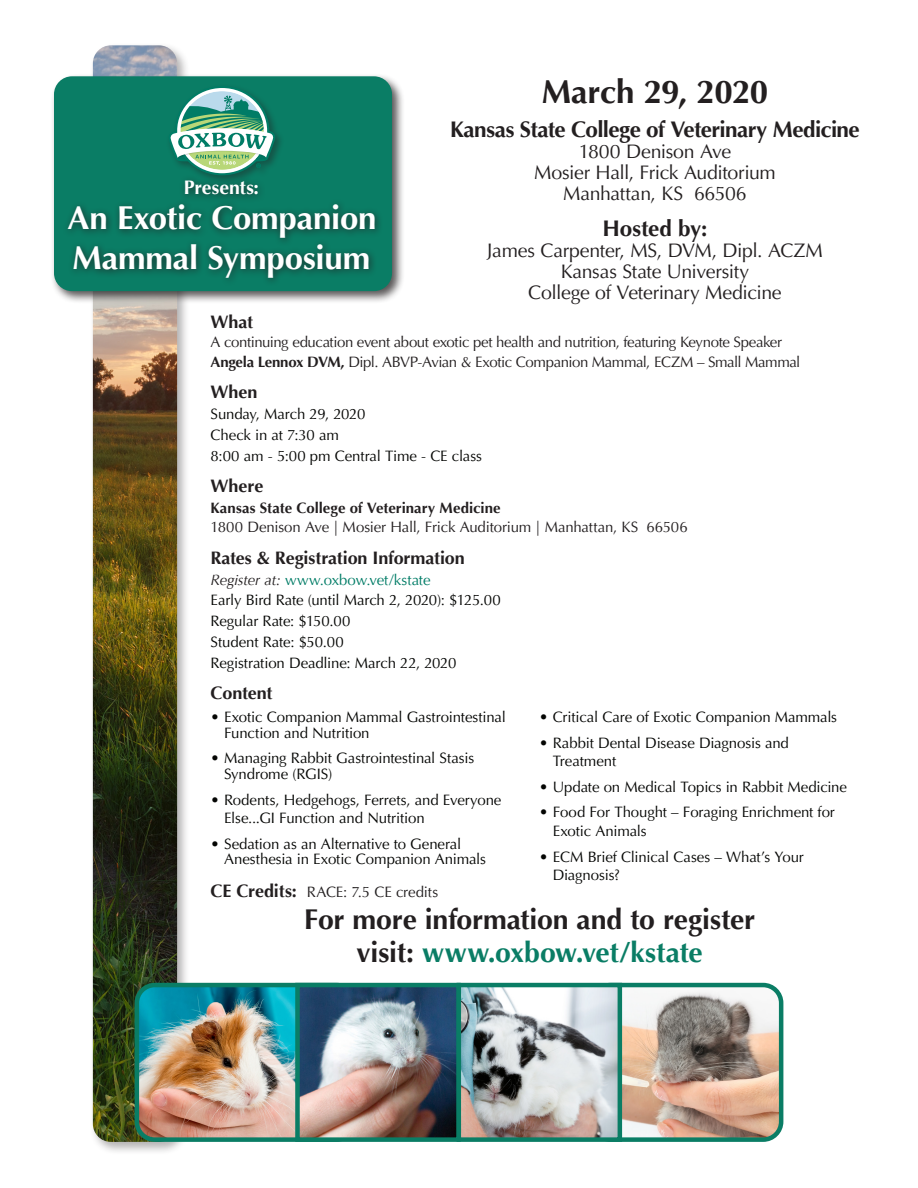
<style>
.page{position:relative;width:918px;height:1188px;background:#fff}
.page>*{position:absolute;margin:0;border:0;box-sizing:border-box;transform-origin:0 0}
.t1{font:700 33.15px "Optima LT";letter-spacing:-.015em;color:#231f20}
.t2{font:700 33px/39.6px "Optima LT";letter-spacing:-.005em;color:#fff}
.t3{font:700 28.5px/33px "Optima LT";letter-spacing:-.01em;color:#231f20;text-align:center}
.t4{font:700 22.5px "Optima LT";letter-spacing:-.025em;color:#231f20}
.t5{font:700 22.5px "Optima LT";letter-spacing:-.005em;color:#231f20}
.t6{font:19.5px "Optima LT";letter-spacing:-.02em;color:#231f20}
.t7{font:700 19.5px "Optima LT";letter-spacing:-.005em;color:#fff}
.Body_copy_content{font:700 18px "Optima LT";letter-spacing:-.005em;color:#231f20}
.Subject_subhead{font:700 18px "Optima LT";color:#231f20}
.Body_copy_content-2{font:15px/18.8px "Optima LT";letter-spacing:-.01em;color:#040503}
.Body_copy_content-3{font:15px/19.5px "Optima LT";letter-spacing:-.025em;color:#231f20}
.Body_copy_content-4{font:15px "Optima LT";color:#007c66}
.Subject_subhead-2{font:15px "Optima LT";letter-spacing:-.01em;color:#231f20}
.s1{font-weight:700}
.s2{font-style:italic;color:#231f20}
.s3{font-weight:700;font-size:18px}
.s4{color:#0a7d65}
</style>
<div class="page">
<div style="left:89px;top:42px;width:101px;height:1113px;background:#231f20;opacity:.34"></div>
<img style="left:93px;top:45px;width:84px;height:1097px">
<div style="left:51px;top:73px;width:354px;height:231px;background:#231f20;opacity:.75"></div>
<div style="left:54px;top:76px;width:338px;height:215px;background:#0a7d65;border-radius:18px"></div>
<div style="left:62px;top:199px;width:322px;height:87px;background:#231f20;opacity:.75"></div>
<svg style="left:170px;top:88px;width:105px;height:87px"></svg>
<div style="left:179px;top:175px;width:87px;height:28px;background:#231f20;opacity:.75"></div>
<img style="left:622px;top:988px;width:156px;height:149px">
<div style="left:591px;top:983px;width:192px;height:159px;border:4px solid #0a7d65;border-radius:18px"></div>
<img style="left:137px;top:985px;width:158px;height:155px">
<div style="left:135px;top:983px;width:222px;height:159px;border:4px solid #0a7d65;border-radius:18px"></div>
<img style="left:300px;top:988px;width:317px;height:149px">
<div style="left:457px;top:983px;width:165px;height:159px;border:4px solid #0a7d65"></div>
<div style="left:295px;top:983px;width:166px;height:159px;border:4px solid #0a7d65"></div>
<p class="t7" style="left:184px;top:176px;width:77px">Presents:</p>
<p class="t2" style="left:68px;top:199px;width:310px">An Exotic Companion<br>Mammal Symposium</p>
<p class="t1" style="left:542px;top:73px;width:228px">March 29, 2020</p>
<p class="t4" style="left:450px;top:116px;width:411px">Kansas State College of Veterinary Medicine</p>
<p class="t6" style="left:579px;top:140px;width:154px">1800 Denison Ave</p>
<p class="t6" style="left:534px;top:161px;width:243px">Mosier Hall, Frick Auditorium</p>
<p class="t6" style="left:563px;top:182px;width:185px">Manhattan, KS 66506</p>
<p class="t5" style="left:603px;top:215px;width:106px">Hosted by:</p>
<p class="t6" style="left:487px;top:239px;width:337px">James Carpenter, MS, DVM, Dipl. ACZM</p>
<p class="t6" style="left:561px;top:260px;width:190px">Kansas State University</p>
<p class="t6" style="left:528px;top:281px;width:255px">College of Veterinary Medicine</p>
<p class="Subject_subhead" style="left:211px;top:311px;width:44px">What</p>
<p class="Body_copy_content-3" style="left:211px;top:333px;width:591px">A continuing education event about exotic pet health and nutrition, featuring Keynote Speaker<br><span class="s1">Angela Lennox DVM,</span> Dipl. ABVP-Avian &amp; Exotic Companion Mammal, ECZM – Small Mammal</p>
<p class="Body_copy_content" style="left:211px;top:382px;width:48px">When</p>
<p class="Body_copy_content-2" style="left:211px;top:405px;width:156px">Sunday, March 29, 2020</p>
<p class="Body_copy_content-2" style="left:211px;top:426px;width:130px">Check in at 7:30 am</p>
<p class="Body_copy_content-2" style="left:211px;top:446px;width:273px">8:00 am - 5:00 pm Central Time - CE class</p>
<p class="Body_copy_content" style="left:211px;top:475px;width:54px">Where</p>
<p class="Body_copy_content-3" style="left:211px;top:498px;width:479px"><span class="s1">Kansas State College of Veterinary Medicine<br></span>1800 Denison Ave | Mosier Hall, Frick Auditorium | Manhattan, KS 66506</p>
<p class="Body_copy_content" style="left:211px;top:547px;width:256px">Rates &amp; Registration Information</p>
<p class="Body_copy_content-4" style="left:211px;top:571px;width:221px"><span class="s2">Register at:</span> www.oxbow.vet/kstate</p>
<p class="Body_copy_content-2" style="left:211px;top:591px;width:292px">Early Bird Rate (until March 2, 2020): $125.00</p>
<p class="Body_copy_content-2" style="left:211px;top:612px;width:141px">Regular Rate: $150.00</p>
<p class="Body_copy_content-2" style="left:211px;top:633px;width:135px">Student Rate: $50.00</p>
<p class="Body_copy_content-2" style="left:211px;top:654px;width:247px">Registration Deadline: March 22, 2020</p>
<p class="Body_copy_content" style="left:211px;top:683px;width:63px">Content</p>
<p class="Body_copy_content-2" style="left:224px;top:710px;width:283px;line-height:15.8px;text-indent:-14px">• Exotic Companion Mammal Gastrointestinal<br>Function and Nutrition</p>
<p class="Body_copy_content-2" style="left:224px;top:751px;width:252px;line-height:15.8px;text-indent:-14px">• Managing Rabbit Gastrointestinal Stasis<br>Syndrome (RGIS)</p>
<p class="Body_copy_content-2" style="left:224px;top:790px;width:279px;text-indent:-14px">• Rodents, Hedgehogs, Ferrets, and Everyone<br>Else...GI Function and Nutrition</p>
<p class="Body_copy_content-2" style="left:224px;top:836px;width:263px;line-height:15.8px;text-indent:-14px">• Sedation as an Alternative to General<br>Anesthesia in Exotic Companion Animals</p>
<p class="Body_copy_content-2" style="left:539px;top:708px;width:299px">• Critical Care of Exotic Companion Mammals</p>
<p class="Body_copy_content-2" style="left:553px;top:734px;width:238px;text-indent:-14px">• Rabbit Dental Disease Diagnosis and<br>Treatment</p>
<p class="Body_copy_content-2" style="left:539px;top:778px;width:309px">• Update on Medical Topics in Rabbit Medicine</p>
<p class="Body_copy_content-2" style="left:553px;top:803px;width:284px;text-indent:-14px">• Food For Thought – Foraging Enrichment for<br>Exotic Animals</p>
<p class="Body_copy_content-2" style="left:553px;top:847px;width:253px;text-indent:-14px">• ECM Brief Clinical Cases – What’s Your<br>Diagnosis?</p>
<p class="Subject_subhead-2" style="left:211px;top:884px;width:229px"><span class="s3">CE Credits:</span> RACE: 7.5 CE credits</p>
<p class="t3" style="left:304px;top:903px;width:453px">For more information and to register visit: <span class="s4">www.oxbow.vet/kstate</span></p>
</div>
